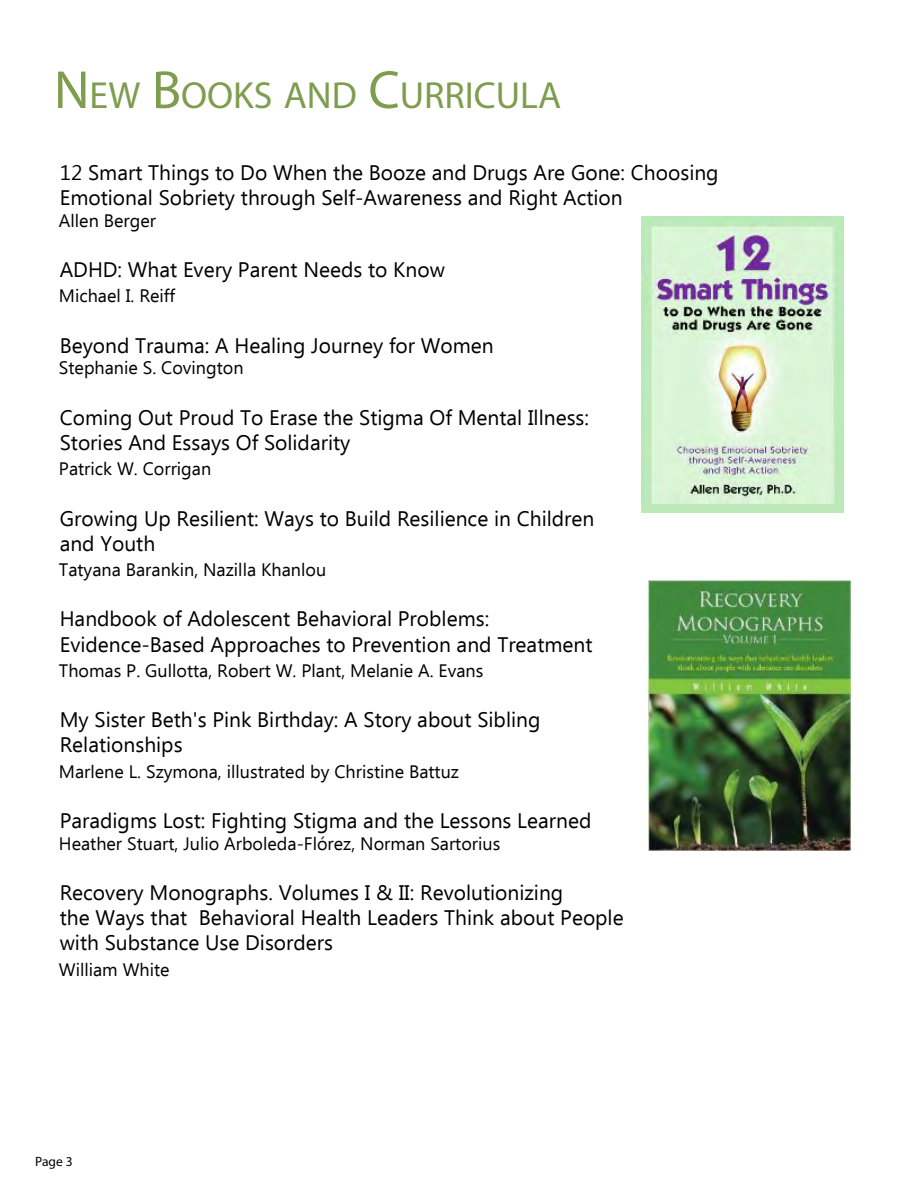
<style>
.page{position:relative;width:918px;height:1188px;background:#fff}
.page>*{position:absolute;margin:0;border:0;box-sizing:border-box;transform-origin:0 0}
.t1{font:37.8px "Myriad Pro";color:#7e9d4e}
.t2{font:21px/25.2px "Ebrima";color:#000}
.t3{font:18px "Ebrima";color:#000}
.t4{font:13.5px "Myriad Pro";color:#000}
.s1{font-size:54px}
</style>
<div class="page">
<img style="left:641px;top:216px;width:203px;height:297px">
<img style="left:648px;top:580px;width:202px;height:270px">
<h1 class="t1" style="left:54px;top:72px;width:509px"><span class="s1">N</span>EW <span class="s1">B</span>OOKS AND <span class="s1">C</span>URRICULA</h1>
<p class="t2" style="left:60px;top:161px;width:660px">12 Smart Things to Do When the Booze and Drugs Are Gone: Choosing<br>Emotional Sobriety through Self-Awareness and Right Action</p>
<p class="t3" style="left:59px;top:208px;width:99px">Allen Berger</p>
<p class="t2" style="left:60px;top:259px;width:387px">ADHD: What Every Parent Needs to Know</p>
<p class="t3" style="left:59px;top:283px;width:118px">Michael I. Reiff</p>
<p class="t2" style="left:60px;top:334px;width:436px">Beyond Trauma: A Healing Journey for Women</p>
<p class="t3" style="left:59px;top:355px;width:186px">Stephanie S. Covington</p>
<p class="t2" style="left:60px;top:406px;width:531px">Coming Out Proud To Erase the Stigma Of Mental Illness:<br>Stories And Essays Of Solidarity</p>
<p class="t3" style="left:59px;top:456px;width:154px">Patrick W. Corrigan</p>
<p class="t2" style="left:60px;top:507px;width:536px">Growing Up Resilient: Ways to Build Resilience in Children and Youth</p>
<p class="t3" style="left:59px;top:557px;width:269px">Tatyana Barankin, Nazilla Khanlou</p>
<p class="t2" style="left:60px;top:608px;width:534px">Handbook of Adolescent Behavioral Problems:<br>Evidence-Based Approaches to Prevention and Treatment</p>
<p class="t3" style="left:59px;top:658px;width:426px">Thomas P. Gullotta, Robert W. Plant, Melanie A. Evans</p>
<p class="t2" style="left:60px;top:709px;width:482px">My Sister Beth's Pink Birthday: A Story about Sibling<br>Relationships</p>
<p class="t3" style="left:59px;top:758px;width:402px">Marlene L. Szymona, illustrated by Christine Battuz</p>
<p class="t2" style="left:60px;top:809px;width:533px">Paradigms Lost: Fighting Stigma and the Lessons Learned</p>
<p class="t3" style="left:59px;top:830px;width:443px">Heather Stuart, Julio Arboleda-Flórez, Norman Sartorius</p>
<p class="t2" style="left:60px;top:881px;width:565px">Recovery Monographs. Volumes I &amp; II: Revolutionizing<br>the Ways that Behavioral Health Leaders Think about People with Substance Use Disorders</p>
<p class="t3" style="left:59px;top:956px;width:112px">William White</p>
<p class="t4" style="left:35px;top:1153px;width:39px">Page 3</p>
</div>
